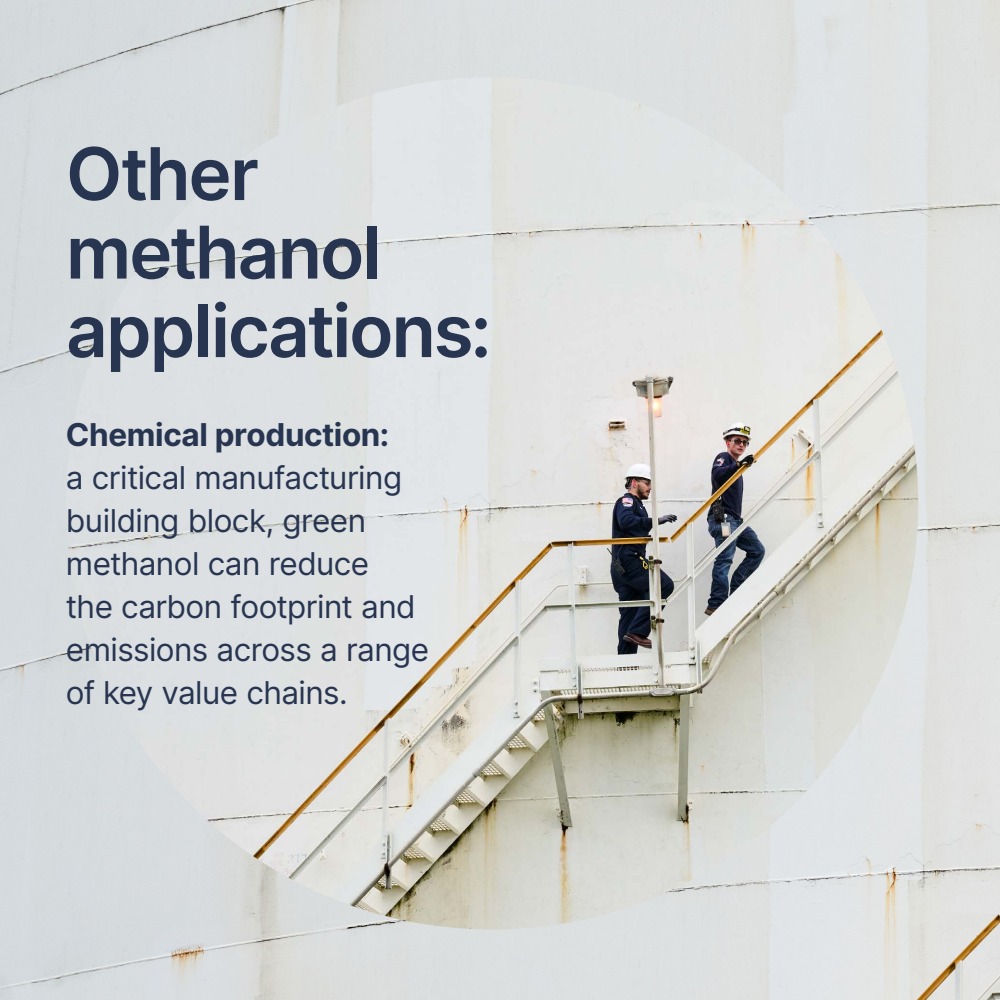
<style>
.page{position:relative;width:1000px;height:1000px;background:#fff}
.page>*{position:absolute;margin:0;border:0;box-sizing:border-box;transform-origin:0 0}
.t1{font:600 72.7px/78.5px "Inter";letter-spacing:-.025em;color:#273551}
.t2{font:31.5px/42.9px "Inter";letter-spacing:-.015em;color:#273551}
.t3{font:700 31.5px "Inter";letter-spacing:-.015em;color:#273551}
</style>
<div class="page">
<img style="left:0;top:0;width:1000px;height:1000px">
<img style="left:66px;top:77px;width:852px;height:853px;border-radius:426px">
<h1 class="t1" style="left:66px;top:134px;width:427px">Other methanol applications:</h1>
<p class="t3" style="left:66px;top:416px;width:325px">Chemical production:</p>
<p class="t2" style="left:66px;top:456px;width:365px">a critical manufacturing building block, green methanol can reduce<br>the carbon footprint and emissions across a range of key value chains.</p>
</div>
